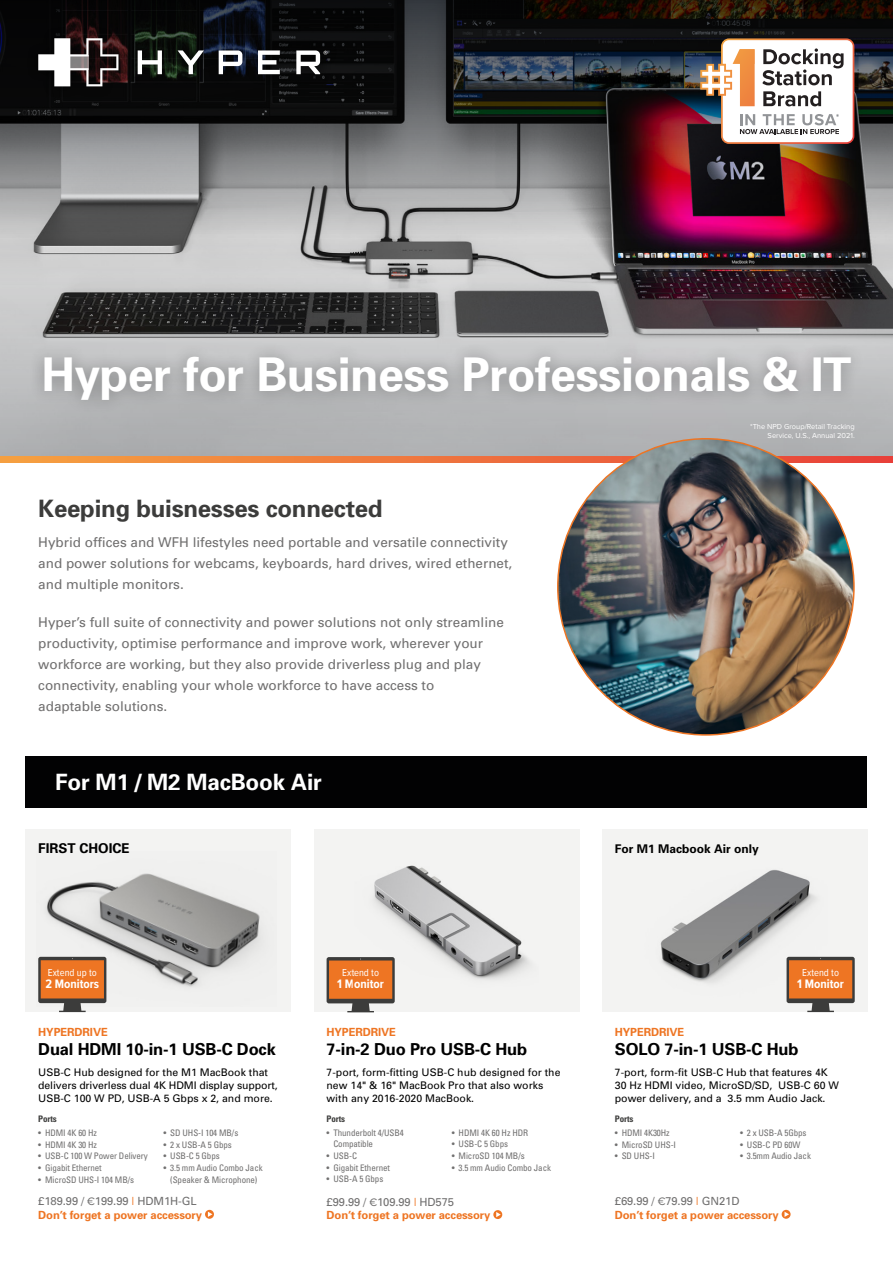
<style>
.page{position:relative;width:893px;height:1263px;background:#fff}
.page>*{position:absolute;margin:0;border:0;box-sizing:border-box;transform-origin:0 0}
.t1{font:700 46.5px "Univers";letter-spacing:-.01em;color:#fff}
.t2{font:700 24px "Univers";letter-spacing:-.01em;color:#3c3c3b}
.t3{font:700 22.5px "Univers";letter-spacing:-.01em;color:#fff}
.t4{font:700 16.5px "Univers";letter-spacing:-.01em;color:#000}
.t5{font:13.5px/21px "Univers";color:#706f6f}
.t6{font:700 13.5px "Univers";color:#000}
.t7{font:700 12.75px "Proxima Nova Cond";color:#fff}
.t8{font:700 12px "Univers";color:#000}
.t9{font:700 11.25px/13.4px "Univers";letter-spacing:-.01em;color:#ee7523}
.t10{font:10.5px/12.8px "Univers";color:#000}
.t11{font:10.5px "Proxima Nova Cond";color:#fff}
.t12{font:condensed 9px/11.7px "Univers";letter-spacing:-.01em;color:#706f6f;text-align:center}
.t13{font:700 condensed 9px "Univers";letter-spacing:-.01em;color:#3c3c3b}
.t14{font:7.5px/9px "Proxima Nova";color:#fff;text-align:right}
.s1{font-weight:400;color:#706f6f}
.s2{font-family:"Proxima Nova";font-weight:400;color:#706f6f}
.s3{font-weight:400}
</style>
<div class="page">
<svg style="left:0;top:0;width:893px;height:456px;background:#6a6266"></svg>
<svg style="left:0;top:456px;width:893px;height:6px;background:#ef773d"></svg>
<div style="left:27px;top:27px;width:311px;height:71px;background:#000;opacity:.75"></div>
<svg style="left:138px;top:50px;width:24px;height:24px"></svg>
<svg style="left:178px;top:50px;width:26px;height:24px"></svg>
<svg style="left:219px;top:50px;width:23px;height:24px"></svg>
<svg style="left:258px;top:50px;width:22px;height:24px"></svg>
<svg style="left:296px;top:50px;width:31px;height:24px"></svg>
<svg style="left:38px;top:38px;width:80px;height:48px"></svg>
<div style="left:29px;top:342px;width:837px;height:73px;background:#000;opacity:.3"></div>
<svg style="left:700px;top:38px;width:154px;height:106px"></svg>
<img style="left:558px;top:439px;width:296px;height:296px;border-radius:148px">
<div style="left:26px;top:757px;width:841px;height:51px;background:#020203"></div>
<div style="left:26px;top:829px;width:265px;height:183px;background:#f3f3f2"></div>
<svg style="left:205px;top:1210px;width:9px;height:9px"></svg>
<svg style="left:208px;top:1212px;width:4px;height:5px"></svg>
<img style="left:40px;top:873px;width:223px;height:129px">
<svg style="left:38px;top:957px;width:68px;height:55px;background:#c57641"></svg>
<div style="left:314px;top:829px;width:265px;height:183px;background:#f3f3f2"></div>
<div style="left:493px;top:1210px;width:9px;height:9px;background:#ee7523;border-radius:50%"></div>
<svg style="left:496px;top:1212px;width:5px;height:5px"></svg>
<svg style="left:327px;top:957px;width:27px;height:55px"></svg>
<img style="left:354px;top:865px;width:176px;height:147px">
<div style="left:602px;top:829px;width:265px;height:183px;background:#f3f3f2"></div>
<svg style="left:782px;top:1210px;width:9px;height:9px"></svg>
<svg style="left:784px;top:1212px;width:5px;height:5px"></svg>
<img style="left:660px;top:869px;width:167px;height:133px">
<svg style="left:787px;top:957px;width:68px;height:55px;background:#c57741"></svg>
<h1 class="t1" style="left:41px;top:345px;width:812px">Hyper for Business Professionals &amp; IT</h1>
<p class="t14" style="left:750px;top:422px;width:106px">*The NPD Group/Retail Tracking<br>Service, U.S., Annual 2021.</p>
<h2 class="t2" style="left:38px;top:493px;width:346px">Keeping buisnesses connected</h2>
<p class="t5" style="left:38px;top:531px;width:476px">Hybrid offices and WFH lifestyles need portable and versatile connectivity and power solutions for webcams, keyboards, hard drives, wired ethernet, and multiple monitors.</p>
<p class="t5" style="left:38px;top:611px;width:467px">Hyper’s full suite of connectivity and power solutions not only streamline productivity, optimise performance and improve work, wherever your workforce are working, but they also provide driverless plug and play connectivity, enabling your whole workforce to have access to<br>adaptable solutions.</p>
<h3 class="t3" style="left:55px;top:768px;width:268px">For M1 / M2 MacBook Air</h3>
<p class="t6" style="left:38px;top:839px;width:93px">FIRST CHOICE</p>
<p class="t11" style="left:48px;top:965px;width:50px">Extend up to</p>
<p class="t7" style="left:45px;top:974px;width:55px">2 Monitors</p>
<p class="t9" style="left:38px;top:1025px;width:71px">HYPERDRIVE</p>
<p class="t4" style="left:38px;top:1038px;width:239px">Dual HDMI 10-in-1 USB-C Dock</p>
<p class="t10" style="left:38px;top:1066px;width:241px">USB-C Hub designed for the M1 MacBook that delivers driverless dual 4K HDMI display support,<br>USB-C 100 W PD, USB-A 5 Gbps x 2, and more.</p>
<p class="t13" style="left:38px;top:1113px;width:20px">Ports</p>
<p class="t12" style="left:38px;top:1127px;width:60px">• HDMI 4K 60 Hz</p>
<p class="t12" style="left:38px;top:1138px;width:60px">• HDMI 4K 30 Hz</p>
<p class="t12" style="left:38px;top:1150px;width:111px">• USB-C 100 W Power Delivery</p>
<p class="t12" style="left:38px;top:1162px;width:65px">• Gigabit Ethernet</p>
<p class="t12" style="left:38px;top:1173px;width:97px">• MicroSD UHS-I 104 MB/s</p>
<p class="t12" style="left:163px;top:1127px;width:76px">• SD UHS-I 104 MB/s</p>
<p class="t12" style="left:163px;top:1138px;width:70px">• 2 x USB-A 5 Gbps</p>
<p class="t12" style="left:163px;top:1150px;width:58px">• USB-C 5 Gbps</p>
<p class="t12" style="left:163px;top:1162px;width:101px">• 3.5 mm Audio Combo Jack (Speaker &amp; Microphone)</p>
<p class="t9" style="left:38px;top:1194px;width:165px"><span class="s1">£189.99 /</span> <span class="s2">€</span><span class="s1">199.99</span> <span class="s3">|</span> <span class="s1">HDM1H-GL<br></span>Don’t forget a power accessory</p>
<p class="t11" style="left:342px;top:965px;width:38px">Extend to</p>
<p class="t7" style="left:337px;top:975px;width:48px">1 Monitor</p>
<p class="t9" style="left:327px;top:1025px;width:71px">HYPERDRIVE</p>
<p class="t4" style="left:327px;top:1039px;width:202px">7-in-2 Duo Pro USB-C Hub</p>
<p class="t10" style="left:327px;top:1066px;width:235px">7-port, form-fitting USB-C hub designed for the new 14" &amp; 16" MacBook Pro that also works with any 2016-2020 MacBook.</p>
<p class="t13" style="left:327px;top:1113px;width:20px">Ports</p>
<p class="t12" style="left:333px;top:1126px;width:72px;text-align:left;text-indent:-7px">• Thunderbolt 4/USB4<br>Compatible</p>
<p class="t12" style="left:327px;top:1150px;width:32px">• USB-C</p>
<p class="t12" style="left:327px;top:1161px;width:65px">• Gigabit Ethernet</p>
<p class="t12" style="left:327px;top:1173px;width:58px">• USB-A 5 Gbps</p>
<p class="t12" style="left:452px;top:1126px;width:78px">• HDMI 4K 60 Hz HDR</p>
<p class="t12" style="left:452px;top:1138px;width:58px">• USB-C 5 Gbps</p>
<p class="t12" style="left:452px;top:1150px;width:74px">• MicroSD 104 MB/s</p>
<p class="t12" style="left:452px;top:1161px;width:101px">• 3.5 mm Audio Combo Jack</p>
<p class="t9" style="left:327px;top:1194px;width:165px"><span class="s1">£99.99 /</span> <span class="s2">€</span><span class="s1">109.99</span> <span class="s3">|</span> <span class="s1">HD575<br></span>Don’t forget a power accessory</p>
<p class="t8" style="left:615px;top:841px;width:146px">For M1 Macbook Air only</p>
<p class="t11" style="left:802px;top:965px;width:38px">Extend to</p>
<p class="t7" style="left:797px;top:974px;width:48px">1 Monitor</p>
<p class="t9" style="left:615px;top:1025px;width:71px">HYPERDRIVE</p>
<p class="t4" style="left:615px;top:1038px;width:185px">SOLO 7-in-1 USB-C Hub</p>
<p class="t10" style="left:615px;top:1066px;width:226px">7-port, form-fit USB-C Hub that features 4K<br>30 Hz HDMI video, MicroSD/SD, USB-C 60 W power delivery, and a 3.5 mm Audio Jack.</p>
<p class="t13" style="left:615px;top:1113px;width:20px">Ports</p>
<p class="t12" style="left:615px;top:1127px;width:56px">• HDMI 4K30Hz</p>
<p class="t12" style="left:615px;top:1138px;width:63px">• MicroSD UHS-I</p>
<p class="t12" style="left:615px;top:1150px;width:42px">• SD UHS-I</p>
<p class="t12" style="left:740px;top:1127px;width:68px">• 2 x USB-A 5Gbps</p>
<p class="t12" style="left:740px;top:1138px;width:62px">• USB-C PD 60W</p>
<p class="t12" style="left:740px;top:1150px;width:72px">• 3.5mm Audio Jack</p>
<p class="t9" style="left:615px;top:1194px;width:165px"><span class="s1">£69.99 /</span> <span class="s2">€</span><span class="s1">79.99</span> <span class="s3">|</span> <span class="s1">GN21D<br></span>Don’t forget a power accessory</p>
</div>
